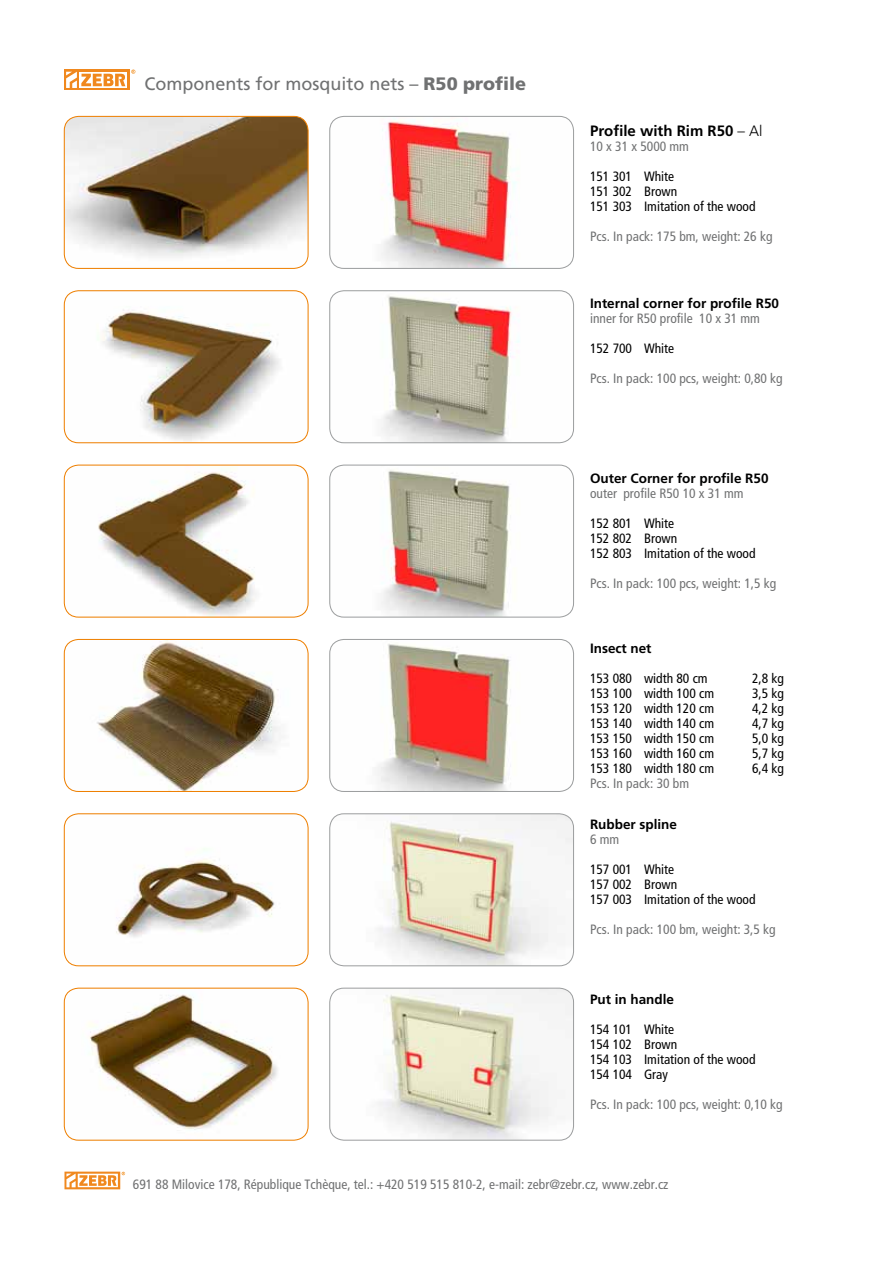
<style>
.page{position:relative;width:893px;height:1263px;background:#fff}
.page>*{position:absolute;margin:0;border:0;box-sizing:border-box;transform-origin:0 0}
.t1{font:18px "Frutiger CE";color:#707172}
.t2{font:700 15px "Frutiger CE";color:#000}
.t3{font:condensed 13.5px/15px "Frutiger CE";color:#000}
.t4{font:condensed 13.5px "Frutiger CE";color:#707172}
.t5{font:700 13.5px "Frutiger CE";color:#000}
.s1{font-weight:900}
.s2{font-weight:300}
</style>
<div class="page">
<svg style="left:64px;top:1171px;width:61px;height:18px"></svg>
<img style="left:64px;top:116px;width:244px;height:152px">
<div style="left:64px;top:116px;width:245px;height:153px;border:1px solid #ee7f00;border-radius:14px"></div>
<img style="left:64px;top:291px;width:244px;height:152px">
<div style="left:64px;top:290px;width:245px;height:153px;border:1px solid #ee7f00;border-radius:14px"></div>
<img style="left:64px;top:465px;width:243px;height:152px">
<div style="left:64px;top:465px;width:245px;height:153px;border:1px solid #ee7f00;border-radius:14px"></div>
<img style="left:64px;top:639px;width:244px;height:152px">
<div style="left:64px;top:639px;width:245px;height:153px;border:1px solid #ee7f00;border-radius:14px"></div>
<img style="left:64px;top:815px;width:244px;height:151px">
<div style="left:64px;top:813px;width:245px;height:153px;border:1px solid #ee7f00;border-radius:14px"></div>
<img style="left:64px;top:988px;width:243px;height:152px">
<div style="left:64px;top:988px;width:245px;height:153px;border:1px solid #ee7f00;border-radius:14px"></div>
<img style="left:330px;top:116px;width:244px;height:152px">
<div style="left:329px;top:116px;width:245px;height:153px;border:1px solid #9c9e9f;border-radius:14px"></div>
<img style="left:331px;top:291px;width:243px;height:152px">
<div style="left:329px;top:290px;width:245px;height:153px;border:1px solid #9c9e9f;border-radius:14px"></div>
<img style="left:330px;top:465px;width:244px;height:151px">
<div style="left:329px;top:465px;width:245px;height:153px;border:1px solid #9c9e9f;border-radius:14px"></div>
<img style="left:330px;top:639px;width:244px;height:152px">
<div style="left:329px;top:639px;width:245px;height:153px;border:1px solid #9c9e9f;border-radius:14px"></div>
<img style="left:330px;top:815px;width:244px;height:151px">
<div style="left:329px;top:813px;width:245px;height:153px;border:1px solid #9c9e9f;border-radius:14px"></div>
<img style="left:331px;top:988px;width:243px;height:152px">
<div style="left:329px;top:988px;width:245px;height:153px;border:1px solid #9c9e9f;border-radius:14px"></div>
<div style="left:64px;top:69px;width:66px;height:21px;background:#f0881e"></div>
<div style="left:79px;top:72px;width:48px;height:16px;background:#fff"></div>
<svg style="left:66px;top:72px;width:59px;height:16px"></svg>
<svg style="left:131px;top:70px;width:4px;height:4px"></svg>
<h1 class="t1" style="left:145px;top:74px;width:383px">Components for mosquito nets – <span class="s1">R50 profile</span></h1>
<p class="t2" style="left:590px;top:122px;width:174px">Profile with Rim R50 <span class="s2">– Al</span></p>
<p class="t4" style="left:590px;top:139px;width:101px">10 x 31 x 5000 mm</p>
<p class="t3" style="left:590px;top:169px;width:167px">151 301 White<br>151 302 Brown<br>151 303 Imitation of the wood</p>
<p class="t4" style="left:590px;top:229px;width:184px">Pcs. In pack: 175 bm, weight: 26 kg</p>
<p class="t5" style="left:590px;top:295px;width:191px">Internal corner for profile R50</p>
<p class="t4" style="left:590px;top:310px;width:172px">inner for R50 profile 10 x 31 mm</p>
<p class="t3" style="left:590px;top:340px;width:86px">152 700 White</p>
<p class="t4" style="left:590px;top:370px;width:194px">Pcs. In pack: 100 pcs, weight: 0,80 kg</p>
<p class="t5" style="left:590px;top:470px;width:180px">Outer Corner for profile R50</p>
<p class="t4" style="left:590px;top:485px;width:155px">outer profile R50 10 x 31 mm</p>
<p class="t3" style="left:590px;top:515px;width:167px">152 801 White<br>152 802 Brown<br>152 803 Imitation of the wood</p>
<p class="t4" style="left:590px;top:575px;width:188px">Pcs. In pack: 100 pcs, weight: 1,5 kg</p>
<p class="t5" style="left:590px;top:640px;width:63px">Insect net</p>
<p class="t3" style="left:590px;top:671px;width:119px">153 080 width 80 cm</p>
<p class="t3" style="left:752px;top:671px;width:33px">2,8 kg</p>
<p class="t3" style="left:590px;top:686px;width:126px">153 100 width 100 cm</p>
<p class="t3" style="left:752px;top:686px;width:33px">3,5 kg</p>
<p class="t3" style="left:590px;top:701px;width:126px">153 120 width 120 cm</p>
<p class="t3" style="left:752px;top:701px;width:33px">4,2 kg</p>
<p class="t3" style="left:590px;top:716px;width:126px">153 140 width 140 cm</p>
<p class="t3" style="left:752px;top:716px;width:33px">4,7 kg</p>
<p class="t3" style="left:590px;top:730px;width:126px">153 150 width 150 cm</p>
<p class="t3" style="left:752px;top:730px;width:33px">5,0 kg</p>
<p class="t3" style="left:590px;top:745px;width:126px">153 160 width 160 cm</p>
<p class="t3" style="left:752px;top:745px;width:33px">5,7 kg</p>
<p class="t3" style="left:590px;top:760px;width:126px">153 180 width 180 cm</p>
<p class="t3" style="left:752px;top:760px;width:33px">6,4 kg</p>
<p class="t4" style="left:590px;top:775px;width:101px">Pcs. In pack: 30 bm</p>
<p class="t5" style="left:590px;top:817px;width:89px">Rubber spline</p>
<p class="t4" style="left:590px;top:832px;width:31px">6 mm</p>
<p class="t3" style="left:590px;top:862px;width:167px">157 001 White<br>157 002 Brown<br>157 003 Imitation of the wood</p>
<p class="t4" style="left:590px;top:922px;width:187px">Pcs. In pack: 100 bm, weight: 3,5 kg</p>
<p class="t5" style="left:590px;top:992px;width:86px">Put in handle</p>
<p class="t3" style="left:590px;top:1022px;width:167px">154 101 White<br>154 102 Brown<br>154 103 Imitation of the wood<br>154 104 Gray</p>
<p class="t4" style="left:590px;top:1097px;width:194px">Pcs. In pack: 100 pcs, weight: 0,10 kg</p>
<p class="t4" style="left:133px;top:1176px;width:537px">691 88 Milovice 178, République Tchèque, tel.: +420 519 515 810-2, e-mail: zebr@zebr.cz, www.zebr.cz</p>
</div>
